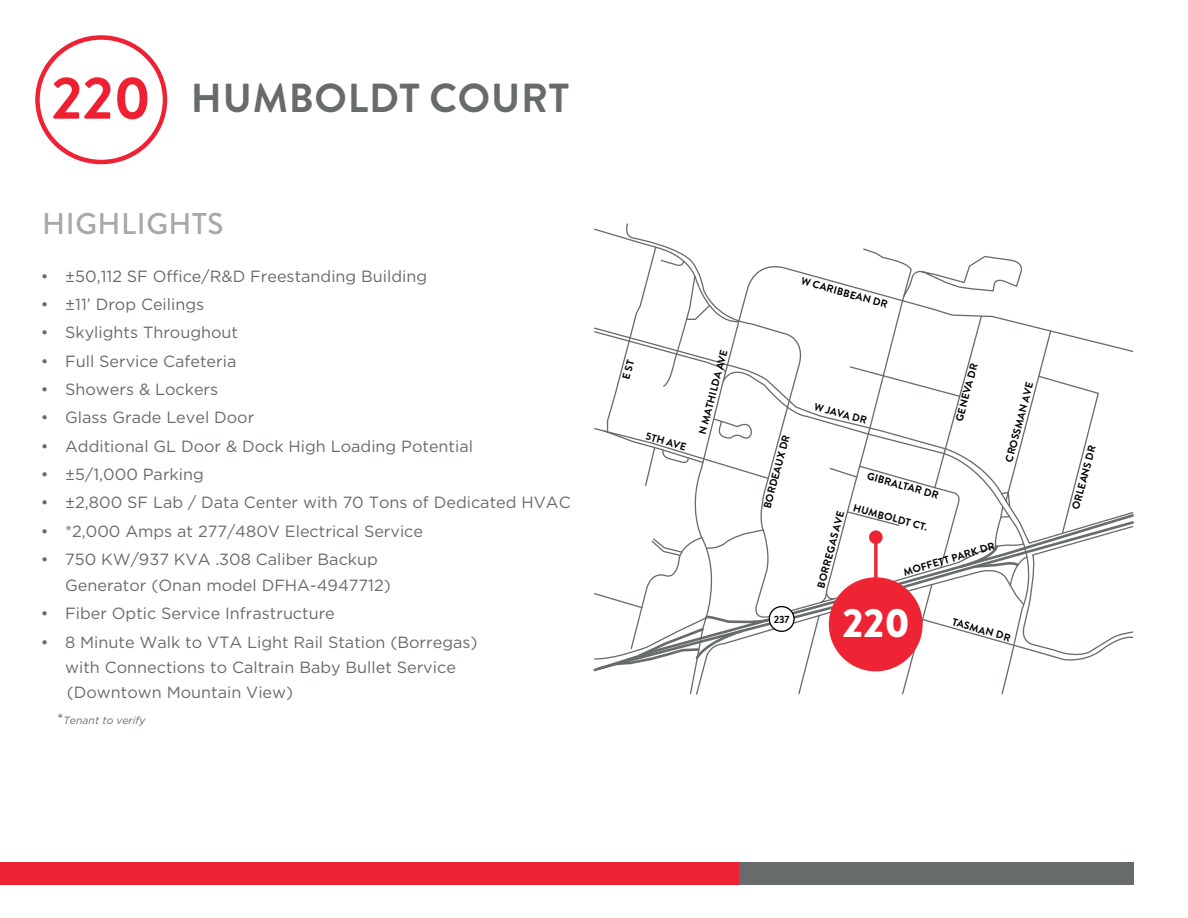
<style>
.page{position:relative;width:1188px;height:918px;background:#fff}
.page>*{position:absolute;margin:0;border:0;box-sizing:border-box;transform-origin:0 0}
.t1{font:900 40.8px "Brandon Grotesque";color:#fff}
.t2{font:700 40.5px "Brandon Grotesque";letter-spacing:.02em;color:#686b6b}
.t3{font:500 30px "Brandon Grotesque";letter-spacing:.02em;color:#a7a8aa}
.t4{font:16.2px/25.5px "Gotham";color:#676b6c}
.t5{font:700 10.5px "Brandon Grotesque";color:#000}
.t6{font:italic 10.5px "Gotham";color:#676b6c}
.s1{font-size:60px;color:#ee2032}
.s2{font-style:normal;font-size:15px}
</style>
<div class="page">
<div style="left:0;top:862px;width:739px;height:23px;background:#e23"></div>
<div style="left:739px;top:862px;width:395px;height:23px;background:#686b6b"></div>
<div style="left:35px;top:35px;width:132px;height:129px;border:4px solid #e23;border-radius:50%"></div>
<svg style="left:593px;top:228px;width:541px;height:467px"></svg>
<h2 class="t2" style="left:51px;top:70px;width:519px"><span class="s1">220</span> HUMBOLDT COURT</h2>
<h3 class="t3" style="left:42px;top:203px;width:183px">HIGHLIGHTS</h3>
<p class="t4" style="left:41px;top:263px;width:388px">• ±50,112 SF Office/R&amp;D Freestanding Building</p>
<p class="t4" style="left:41px;top:291px;width:165px">• ±11’ Drop Ceilings</p>
<p class="t4" style="left:41px;top:320px;width:199px">• Skylights Throughout</p>
<p class="t4" style="left:41px;top:348px;width:197px">• Full Service Cafeteria</p>
<p class="t4" style="left:41px;top:376px;width:179px">• Showers &amp; Lockers</p>
<p class="t4" style="left:41px;top:405px;width:215px">• Glass Grade Level Door</p>
<p class="t4" style="left:41px;top:433px;width:434px">• Additional GL Door &amp; Dock High Loading Potential</p>
<p class="t4" style="left:41px;top:461px;width:164px">• ±5/1,000 Parking</p>
<p class="t4" style="left:41px;top:490px;width:531px">• ±2,800 SF Lab / Data Center with 70 Tons of Dedicated HVAC</p>
<p class="t4" style="left:41px;top:518px;width:384px">• *2,000 Amps at 277/480V Electrical Service</p>
<p class="t4" style="left:65px;top:546px;width:327px;text-indent:-24px">• 750 KW/937 KVA .308 Caliber Backup<br>Generator (Onan model DFHA-4947712)</p>
<p class="t4" style="left:41px;top:600px;width:296px">• Fiber Optic Service Infrastructure</p>
<p class="t4" style="left:65px;top:629px;width:414px;text-indent:-24px">• 8 Minute Walk to VTA Light Rail Station (Borregas) with Connections to Caltrain Baby Bullet Service (Downtown Mountain View)</p>
<p class="t6" style="left:57px;top:713px;width:90px"><span class="s2">*</span>Tenant to verify</p>
<p class="t5" style="left:648px;top:429px;width:43px;rotate:16deg">5TH AVE</p>
<p class="t5" style="left:695px;top:432px;width:88px;rotate:-75deg">N MATHILDA AVE</p>
<p class="t5" style="left:804px;top:273px;width:91px;rotate:16deg">W CARIBBEAN DR</p>
<p class="t5" style="left:952px;top:419px;width:61px;rotate:-75deg">GENEVA DR</p>
<p class="t5" style="left:1002px;top:460px;width:84px;rotate:-75deg">CROSSMAN AVE</p>
<p class="t5" style="left:816px;top:399px;width:56px;rotate:15deg">W JAVA DR</p>
<p class="t5" style="left:760px;top:506px;width:77px;rotate:-75deg">BORDEAUX DR</p>
<p class="t5" style="left:1068px;top:507px;width:68px;rotate:-75deg">ORLEANS DR</p>
<p class="t5" style="left:869px;top:468px;width:75px;rotate:16deg">GIBRALTAR DR</p>
<p class="t5" style="left:855px;top:500px;width:78px;rotate:15deg">HUMBOLDT CT.</p>
<p class="t5" style="left:813px;top:586px;width:80px;rotate:-75deg">BORREGAS AVE</p>
<p class="t5" style="left:902px;top:566px;width:96px;rotate:-17deg">MOFFETT PARK DR</p>
<p class="t5" style="left:774px;top:612px;width:17px">237</p>
<h1 class="t1" style="left:843px;top:594px;width:69px">220</h1>
<p class="t5" style="left:955px;top:614px;width:62px;rotate:16deg">TASMAN DR</p>
</div>
